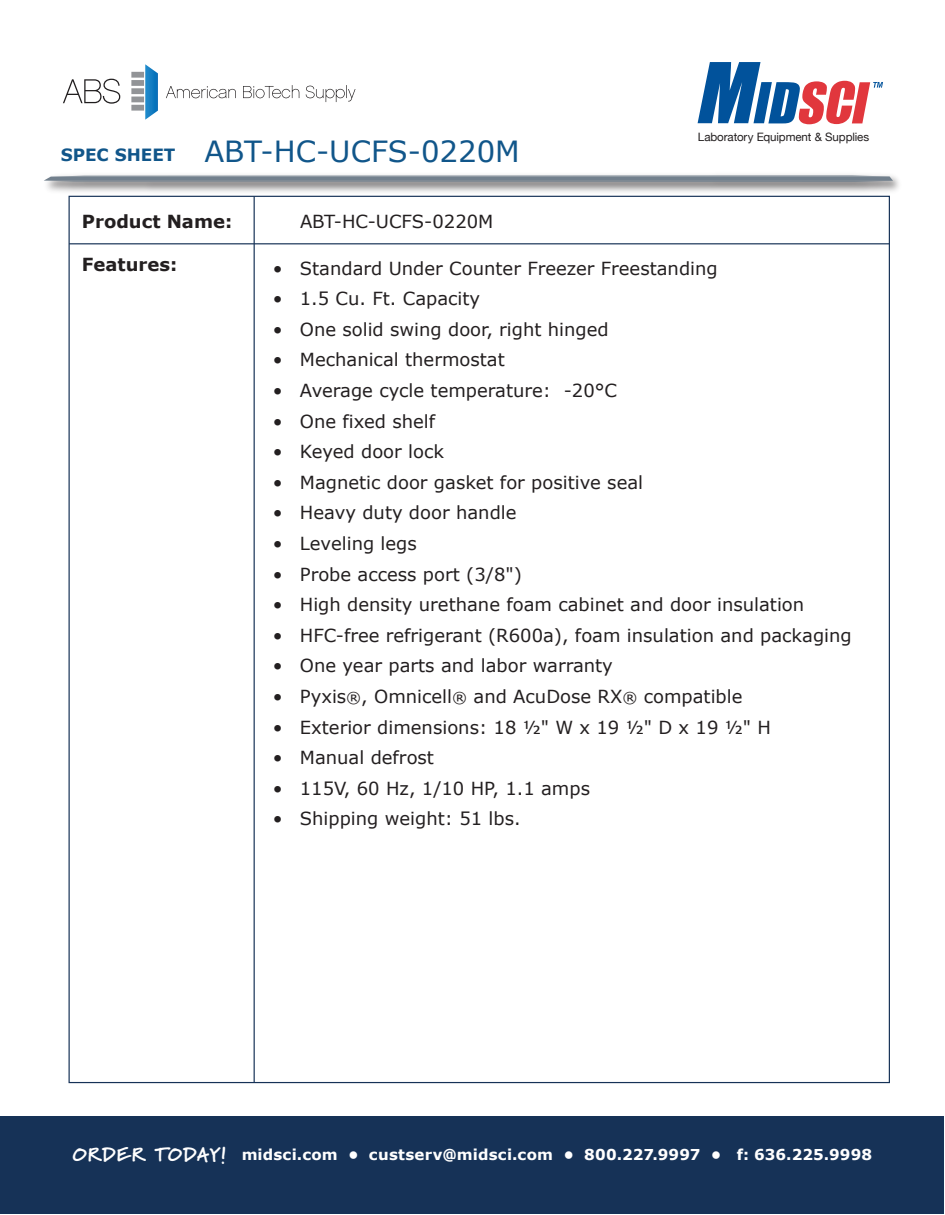
<style>
.page{position:relative;width:945px;height:1215px;background:#fff}
.page>*{position:absolute;margin:0;border:0;box-sizing:border-box;transform-origin:0 0}
.t1{font:29.1px "Verdana";color:#11568a}
.t2{font:18px "Verdana";color:#231f20}
.t3{font:700 18px "Verdana";color:#231f20}
.t4{font:700 15px "Verdana";letter-spacing:.01em;color:#fff}
.t5{font:11.55px "Helvetica Neue";letter-spacing:-.01em;color:#231f20}
.s1{font-weight:700;font-size:16.95px}
.s2{font-size:15px}
.s3{font-family:"Marydale";font-weight:900;font-size:19.5px}
</style>
<div class="page">
<svg style="left:63px;top:79px;width:57px;height:25px"></svg>
<svg style="left:166px;top:86px;width:70px;height:12px"></svg>
<svg style="left:243px;top:85px;width:56px;height:13px"></svg>
<svg style="left:306px;top:85px;width:49px;height:17px"></svg>
<div style="left:131px;top:105px;width:13px;height:6px;background:#929497"></div>
<div style="left:131px;top:97px;width:13px;height:5px;background:#929497"></div>
<div style="left:131px;top:88px;width:13px;height:6px;background:#929497"></div>
<div style="left:131px;top:80px;width:13px;height:6px;background:#929497"></div>
<div style="left:131px;top:72px;width:13px;height:6px;background:#929497"></div>
<svg style="left:145px;top:64px;width:13px;height:56px"></svg>
<svg style="left:44px;top:175px;width:849px;height:7px;background:#86909b"></svg>
<div style="left:0;top:1116px;width:944px;height:98px;background:#163257"></div>
<svg style="left:698px;top:62px;width:185px;height:62px"></svg>
<hr style="left:69px;top:243px;width:820px;height:1px;background:#163257">
<hr style="left:254px;top:196px;width:1px;height:887px;background:#163257">
<h1 class="t1" style="left:61px;top:133px;width:461px"><span class="s1">SPEC SHEET</span> ABT-HC-UCFS-0220M</h1>
<p class="t5" style="left:698px;top:128px;width:173px">Laboratory Equipment &amp; Supplies</p>
<p class="t3" style="left:82px;top:210px;width:152px">Product Name:</p>
<p class="t3" style="left:82px;top:253px;width:97px">Features:</p>
<p class="t2" style="left:300px;top:210px;width:195px">ABT-HC-UCFS-0220M</p>
<p class="t2" style="left:273px;top:257px;width:446px">• Standard Under Counter Freezer Freestanding</p>
<p class="t2" style="left:273px;top:287px;width:209px">• 1.5 Cu. Ft. Capacity</p>
<p class="t2" style="left:273px;top:318px;width:337px">• One solid swing door, right hinged</p>
<p class="t2" style="left:273px;top:348px;width:234px">• Mechanical thermostat</p>
<p class="t2" style="left:273px;top:379px;width:346px">• Average cycle temperature: -20°C</p>
<p class="t2" style="left:273px;top:410px;width:164px">• One fixed shelf</p>
<p class="t2" style="left:273px;top:440px;width:173px">• Keyed door lock</p>
<p class="t2" style="left:273px;top:471px;width:372px">• Magnetic door gasket for positive seal</p>
<p class="t2" style="left:273px;top:501px;width:245px">• Heavy duty door handle</p>
<p class="t2" style="left:273px;top:532px;width:146px">• Leveling legs</p>
<p class="t2" style="left:273px;top:563px;width:251px">• Probe access port (3/8")</p>
<p class="t2" style="left:273px;top:593px;width:533px">• High density urethane foam cabinet and door insulation</p>
<p class="t2" style="left:273px;top:624px;width:581px">• HFC-free refrigerant (R600a), foam insulation and packaging</p>
<p class="t2" style="left:273px;top:654px;width:342px">• One year parts and labor warranty</p>
<p class="t2" style="left:273px;top:685px;width:471px">• Pyxis<span class="s2">®</span>, Omnicell<span class="s2">®</span> and AcuDose RX<span class="s2">®</span> compatible</p>
<p class="t2" style="left:273px;top:716px;width:500px">• Exterior dimensions: 18 ½" W x 19 ½" D x 19 ½" H</p>
<p class="t2" style="left:273px;top:746px;width:163px">• Manual defrost</p>
<p class="t2" style="left:273px;top:777px;width:319px">• 115V, 60 Hz, 1/10 HP, 1.1 amps</p>
<p class="t2" style="left:273px;top:807px;width:249px">• Shipping weight: 51 lbs.</p>
<p class="t4" style="left:73px;top:1145px;width:801px"><span class="s3">ORDER TODAY!</span> midsci.com • custserv@midsci.com • 800.227.9997 • f: 636.225.9998</p>
</div>
